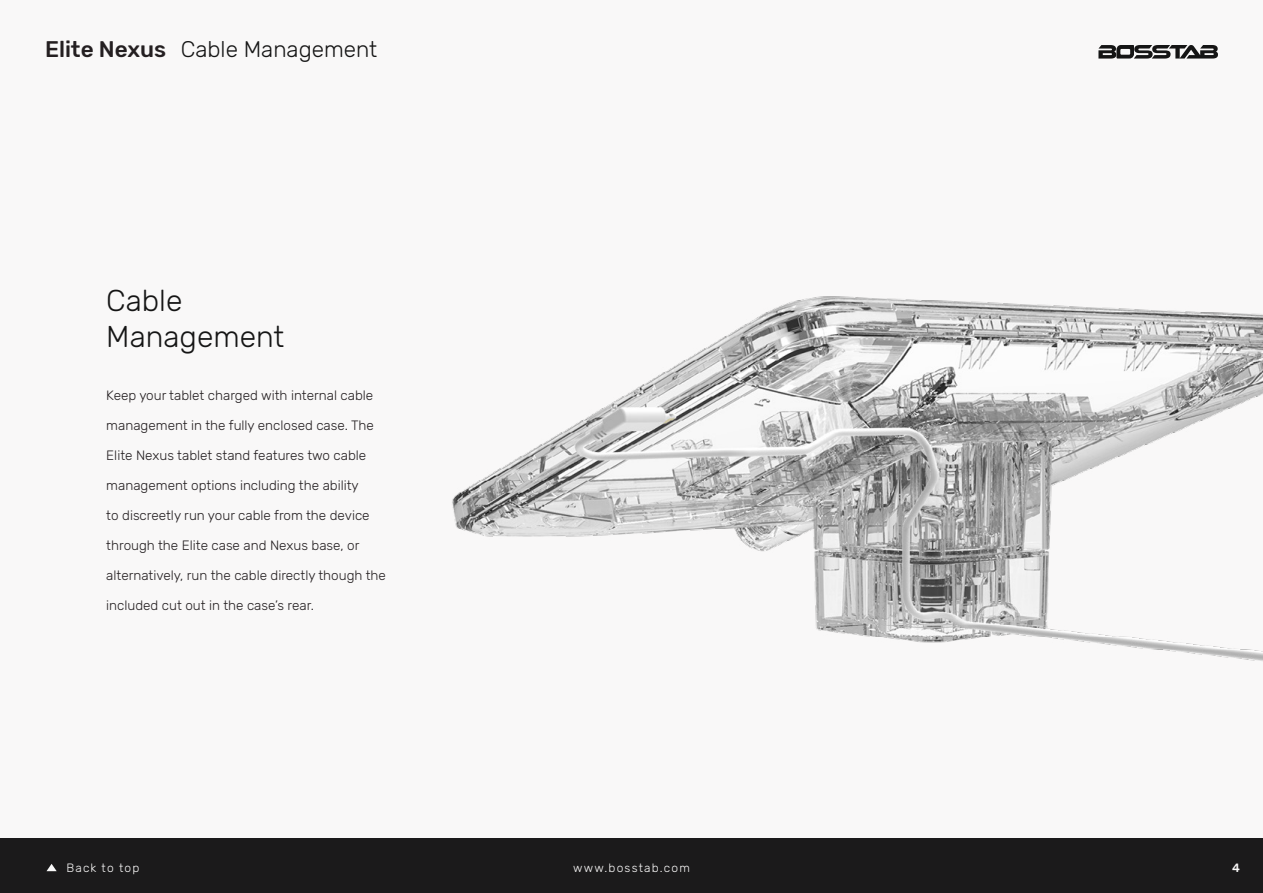
<style>
.page{position:relative;width:1263px;height:893px;background:#f9f8f8}
.page>*{position:absolute;margin:0;border:0;box-sizing:border-box;transform-origin:0 0}
.t1{font:300 30px/36px "Rubik";color:#151515}
.t2{font:300 22.5px "Rubik";color:#151515}
.t3{font:500 22.5px "Rubik";color:#241f21}
.t4{font:300 13.5px "Rubik";color:#241f21}
.t5{font:300 12px "Rubik";letter-spacing:.1em;color:#f9f8f8}
.t6{font:500 12px "Rubik";color:#f9f8f8}
</style>
<div class="page">
<div style="left:0;top:839px;width:1263px;height:54px;background:#1b1a1b"></div>
<svg style="left:1098px;top:45px;width:120px;height:14px"></svg>
<svg style="left:46px;top:864px;width:11px;height:7px"></svg>
<img style="left:451px;top:296px;width:812px;height:543px">
<h2 class="t3" style="left:45px;top:36px;width:123px">Elite Nexus</h2>
<h2 class="t2" style="left:181px;top:37px;width:198px">Cable Management</h2>
<h1 class="t1" style="left:106px;top:284px;width:180px">Cable<br>Management</h1>
<p class="t4" style="left:106px;top:388px;width:268px">Keep your tablet charged with internal cable</p>
<p class="t4" style="left:106px;top:418px;width:269px">management in the fully enclosed case. The</p>
<p class="t4" style="left:106px;top:448px;width:262px">Elite Nexus tablet stand features two cable</p>
<p class="t4" style="left:106px;top:478px;width:254px">management options including the ability</p>
<p class="t4" style="left:106px;top:508px;width:265px">to discreetly run your cable from the device</p>
<p class="t4" style="left:106px;top:537px;width:255px">through the Elite case and Nexus base, or</p>
<p class="t4" style="left:106px;top:567px;width:281px">alternatively, run the cable directly though the</p>
<p class="t4" style="left:106px;top:597px;width:209px">included cut out in the case’s rear.</p>
<p class="t5" style="left:66px;top:861px;width:75px">Back to top</p>
<p class="t5" style="left:573px;top:861px;width:118px">www.bosstab.com</p>
<p class="t6" style="left:1232px;top:860px;width:9px">4</p>
</div>
